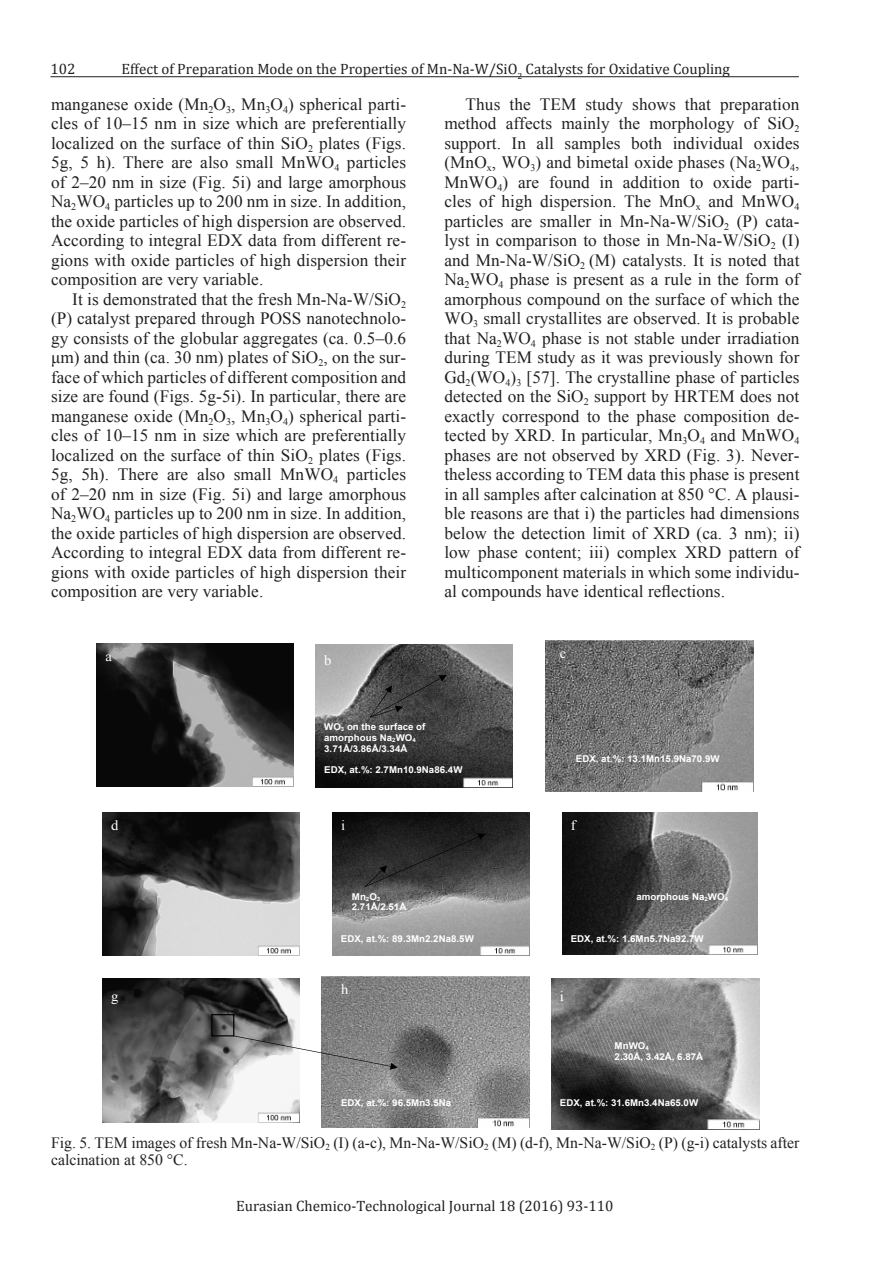
<style>
.page{position:relative;width:893px;height:1263px;background:#fff}
.page>*{position:absolute;margin:0;border:0;box-sizing:border-box;transform-origin:0 0}
.Main_Text{font:17.25px/19.5px "Times New Roman";letter-spacing:.005em;color:#231f20;text-align:justify}
.figures{font:15.75px/17.2px "Times New Roman";color:#231f20}
.t1{font:15px "Cambria";color:#231f20}
.t2{font:14.1px "Times New Roman";color:#fff}
.t3{font:700 9.45px/10.8px "Arial";color:#fff}
</style>
<div class="page">
<hr style="left:50px;top:76px;width:749px;height:1px;background:#231f20">
<img style="left:102px;top:812px;width:197px;height:143px">
<img style="left:332px;top:812px;width:197px;height:143px">
<img style="left:562px;top:812px;width:196px;height:142px">
<svg style="left:365px;top:833px;width:120px;height:54px;background:#2f2f2f"></svg>
<img style="left:315px;top:645px;width:197px;height:143px">
<img style="left:97px;top:643px;width:197px;height:143px">
<svg style="left:370px;top:675px;width:77px;height:42px;background:#414141"></svg>
<img style="left:545px;top:641px;width:208px;height:150px">
<img style="left:103px;top:979px;width:197px;height:143px">
<img style="left:551px;top:979px;width:208px;height:151px">
<div style="left:211px;top:1014px;width:23px;height:22px;border:1px solid #000"></div>
<img style="left:322px;top:977px;width:207px;height:150px">
<svg style="left:233px;top:1035px;width:165px;height:35px"></svg>
<p class="t1" style="left:50px;top:60px;width:26px">102</p>
<p class="t1" style="left:121px;top:60px;width:610px">Effect of Preparation Mode on the Properties of Mn-Na-W/SiO<sub>2</sub> Catalysts for Oxidative Coupling</p>
<p class="Main_Text" style="left:51px;top:94px;width:357px">manganese oxide (Mn<sub>2</sub>O<sub>3</sub>, Mn<sub>3</sub>O<sub>4</sub>) spherical parti&shy;cles of 10‒15 nm in size which are preferentially localized on the surface of thin SiO<sub>2</sub> plates (Figs.<br>5g, 5 h). There are also small MnWO<sub>4</sub> particles of 2‒20 nm in size (Fig. 5i) and large amorphous Na<sub>2</sub>WO<sub>4</sub> particles up to 200 nm in size. In addition, the oxide particles of high dispersion are observed.<br>According to integral EDX data from different re&shy;gions with oxide particles of high dispersion their composition are very variable.</p>
<p class="Main_Text" style="left:51px;top:289px;width:357px;text-indent:21px">It is demonstrated that the fresh Mn-Na-W/SiO<sub>2 </sub>(P) catalyst prepared through POSS nanotechnolo&shy;gy consists of the globular aggregates (ca. 0.5‒0.6 μm) and thin (ca. 30 nm) plates of SiO<sub>2</sub>, on the sur&shy;face of which particles of different composition and size are found (Figs. 5g-5i). In particular, there are manganese oxide (Mn<sub>2</sub>O<sub>3</sub>, Mn<sub>3</sub>O<sub>4</sub>) spherical parti&shy;cles of 10‒15 nm in size which are preferentially localized on the surface of thin SiO<sub>2</sub> plates (Figs.<br>5g, 5h). There are also small MnWO<sub>4</sub> particles of 2‒20 nm in size (Fig. 5i) and large amorphous Na<sub>2</sub>WO<sub>4</sub> particles up to 200 nm in size. In addition, the oxide particles of high dispersion are observed.<br>According to integral EDX data from different re&shy;gions with oxide particles of high dispersion their composition are very variable.</p>
<p class="Main_Text" style="left:444px;top:94px;width:357px;text-indent:21px">Thus the TEM study shows that preparation method affects mainly the morphology of SiO<sub>2 </sub>support. In all samples both individual oxides (MnO<sub>x</sub>, WO<sub>3</sub>) and bimetal oxide phases (Na<sub>2</sub>WO<sub>4</sub>, MnWO<sub>4</sub>) are found in addition to oxide parti&shy;cles of high dispersion. The MnO<sub>x</sub> and MnWO<sub>4 </sub>particles are smaller in Mn-Na-W/SiO<sub>2</sub> (P) cata&shy;lyst in comparison to those in Mn-Na-W/SiO<sub>2</sub> (I) and Mn-Na-W/SiO<sub>2</sub> (M) catalysts. It is noted that Na<sub>2</sub>WO<sub>4</sub> phase is present as a rule in the form of amorphous compound on the surface of which the WO<sub>3</sub> small crystallites are observed. It is probable that Na<sub>2</sub>WO<sub>4</sub> phase is not stable under irradiation during TEM study as it was previously shown for Gd<sub>2</sub>(WO<sub>4</sub>)<sub>3</sub> [57]. The crystalline phase of particles detected on the SiO<sub>2</sub> support by HRTEM does not exactly correspond to the phase composition de&shy;tected by XRD. In particular, Mn<sub>3</sub>O<sub>4</sub> and MnWO<sub>4 </sub>phases are not observed by XRD (Fig. 3). Never&shy;theless according to TEM data this phase is present in all samples after calcination at 850 °C. A plausi&shy;ble reasons are that i) the particles had dimensions below the detection limit of XRD (ca. 3 nm); ii) low phase content; iii) complex XRD pattern of multicomponent materials in which some individu&shy;al compounds have identical reflections.</p>
<p class="t2" style="left:105px;top:646px;width:8px">a</p>
<p class="t2" style="left:324px;top:651px;width:9px">b</p>
<p class="t2" style="left:560px;top:644px;width:8px">c</p>
<p class="t3" style="left:324px;top:722px;width:103px">WO<sub>3</sub> on the surface of amorphous Na<sub>2</sub>WO<sub>4<br></sub>3.71Å/3.86Å/3.34Å</p>
<p class="t3" style="left:576px;top:753px;width:145px">EDX, at.%: 13.1Mn15.9Na70.9W</p>
<p class="t3" style="left:324px;top:764px;width:140px">EDX, at.%: 2.7Mn10.9Na86.4W</p>
<p class="t2" style="left:111px;top:816px;width:9px">d</p>
<p class="t2" style="left:341px;top:816px;width:6px">i</p>
<p class="t2" style="left:571px;top:816px;width:6px">f</p>
<p class="t3" style="left:352px;top:891px;width:56px">Mn<sub>2</sub>O<sub>3<br></sub>2.71Å/2.51Å</p>
<p class="t3" style="left:636px;top:891px;width:93px">amorphous Na<sub>2</sub>WO<sub>4</sub></p>
<p class="t3" style="left:341px;top:934px;width:134px">EDX, at.%: 89.3Mn2.2Na8.5W</p>
<p class="t3" style="left:571px;top:934px;width:134px">EDX, at.%: 1.6Mn5.7Na92.7W</p>
<p class="t2" style="left:341px;top:980px;width:9px">h</p>
<p class="t2" style="left:111px;top:986px;width:9px">g</p>
<p class="t2" style="left:560px;top:986px;width:6px">i</p>
<p class="t3" style="left:615px;top:1041px;width:90px">MnWO<sub>4<br></sub>2.30Å, 3.42Å, 6.87Å</p>
<p class="t3" style="left:341px;top:1098px;width:112px">EDX, at.%: 96.5Mn3.5Na</p>
<p class="t3" style="left:560px;top:1098px;width:140px">EDX, at.%: 31.6Mn3.4Na65.0W</p>
<p class="figures" style="left:51px;top:1134px;width:750px">Fig. 5. TEM images of fresh Mn-Na-W/SiO<sub>2</sub> (I) (a-c), Mn-Na-W/SiO<sub>2</sub> (M) (d-f), Mn-Na-W/SiO<sub>2</sub> (P) (g-i) catalysts after calcination at 850 °С.</p>
<p class="t1" style="left:236px;top:1197px;width:379px">Eurasian Chemico-Technological Journal 18 (2016) 93-110</p>
</div>
